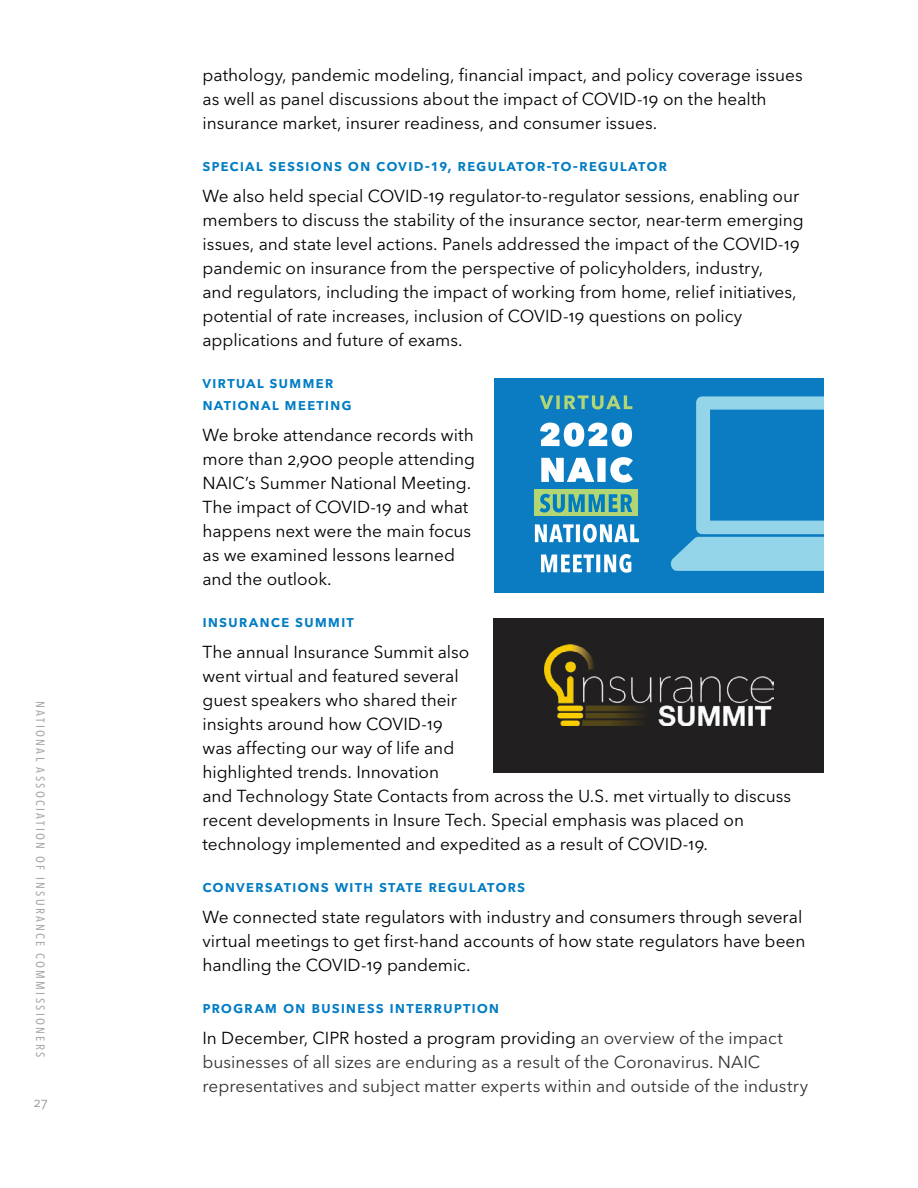
<style>
.page{position:relative;width:918px;height:1188px;background:#fff}
.page>*{position:absolute;margin:0;border:0;box-sizing:border-box;transform-origin:0 0}
.t1{font:17.25px/24px "Avenir Next LT Pro";color:#000}
.t2{font:17.25px/24px "Avenir Next LT Pro";color:#030303}
.t3{font:17.25px/24px "Avenir Next LT Pro";color:#333}
.t4{font:600 16.5px/22.5px "Avenir Next LT Pro";letter-spacing:.05em;color:#007cc3}
.t5{font:13.5px "Avenir Next LT Pro";color:#939598}
.t6{font:500 condensed 12px "Avenir Next LT Pro";letter-spacing:.19em;color:#a7a9ac}
.s1{color:#000}
</style>
<div class="page">
<div style="left:494px;top:378px;width:329px;height:214px;background:#0b7cc1"></div>
<svg style="left:670px;top:396px;width:154px;height:175px"></svg>
<svg style="left:540px;top:395px;width:92px;height:14px"></svg>
<div style="left:534px;top:490px;width:104px;height:26px;background:#b3d674"></div>
<svg style="left:541px;top:554px;width:90px;height:19px"></svg>
<svg style="left:535px;top:524px;width:104px;height:19px"></svg>
<svg style="left:540px;top:494px;width:92px;height:19px"></svg>
<svg style="left:541px;top:457px;width:92px;height:26px"></svg>
<svg style="left:540px;top:423px;width:92px;height:24px"></svg>
<div style="left:494px;top:619px;width:330px;height:154px;background:#221f20"></div>
<img style="left:545px;top:644px;width:229px;height:82px">
<p class="t6" style="left:48px;top:701px;width:358px;rotate:90deg">NATIONAL ASSOCIATION OF INSURANCE COMMISSIONERS</p>
<p class="t5" style="left:34px;top:1094px;width:15px">27</p>
<p class="t1" style="left:202px;top:63px;width:602px">pathology, pandemic modeling, financial impact, and policy coverage issues as well as panel discussions about the impact of COVID-19 on the health insurance market, insurer readiness, and consumer issues.</p>
<p class="t4" style="left:202px;top:154px;width:466px">Special sessions on COVID-19, regulator-to-regulator</p>
<p class="t2" style="left:202px;top:184px;width:603px"><span class="s1">We also held special COVID-19 regulator-to-regulator sessions, enabling our members to discuss the stability of the insurance sector, near-term emerging issues, and state level actions. P</span>anels addressed the impact of the COVID-19 pandemic on insurance from the perspective of policyholders, industry,<br>and regulators, including the impact of working from home, relief initiatives, potential of rate increases, inclusion of COVID-19 questions on policy applications and future of exams.</p>
<p class="t4" style="left:202px;top:371px;width:151px">Virtual summer national meeting</p>
<p class="t1" style="left:202px;top:423px;width:274px">We broke attendance records with more than 2,900 people attending<br>NAIC’s Summer National Meeting.<br>The impact of COVID-19 and what happens next were the main focus as we examined lessons learned and the outlook.</p>
<p class="t4" style="left:202px;top:610px;width:153px">Insurance Summit</p>
<p class="t1" style="left:202px;top:640px;width:590px">The annual Insurance Summit also<br>went virtual and featured several<br>guest speakers who shared their<br>insights around how COVID-19<br>was affecting our way of life and<br>highlighted trends. Innovation<br>and Technology State Contacts from across the U.S. met virtually to discuss recent developments in Insure Tech. Special emphasis was placed on technology implemented and expedited as a result of COVID-19.</p>
<p class="t4" style="left:202px;top:875px;width:323px">Conversations with State Regulators</p>
<p class="t1" style="left:202px;top:905px;width:604px">We connected state regulators with industry and consumers through several virtual meetings to get first-hand accounts of how state regulators have been handling the COVID-19 pandemic.</p>
<p class="t4" style="left:202px;top:996px;width:298px">Program on Business Interruption</p>
<p class="t3" style="left:202px;top:1026px;width:607px"><span class="s1">In December, CIPR hosted a program providing</span> an overview of the impact businesses of all sizes are enduring as a result of the Coronavirus. NAIC representatives and subject matter experts within and outside of the industry</p>
</div>
